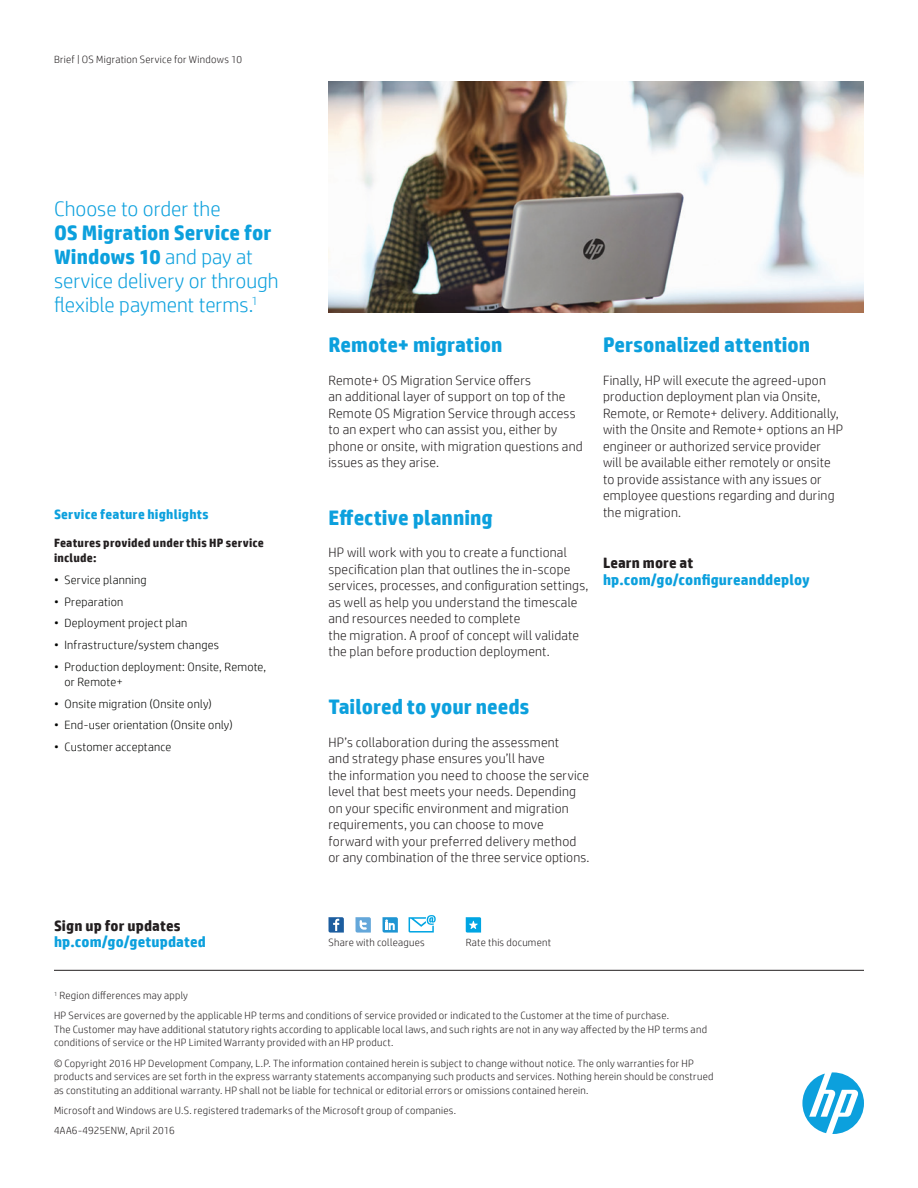
<style>
.page{position:relative;width:918px;height:1188px;background:#fff}
.page>*{position:absolute;margin:0;border:0;box-sizing:border-box;transform-origin:0 0}
.Sidebar_body{font:300 21px/24px "HP Simplified";color:#0ca0dd}
.Subhead_14_16_bold_b{font:700 21px "HP Simplified";color:#0ca0dd}
.Call_to_action_10_12{font:700 15px/16.5px "HP Simplified";letter-spacing:.01em;color:#0ca0dd}
.Body_last{font:300 13.5px/16.5px "HP Simplified";letter-spacing:.015em;color:#231f20}
.Sidebar_header_9_10{font:700 13.5px "HP Simplified";letter-spacing:.015em;color:#0ca0dd}
.t1{font:300 12px/15px "HP Simplified";letter-spacing:.02em;color:#040503}
.Sidebar_header{font:700 12px/15px "HP Simplified";letter-spacing:.02em;color:#231f20}
.Legal_7_9{font:300 10.5px/13.5px "HP Simplified";letter-spacing:.025em;color:#231f20}
.Title_descriptor{font:300 10.5px "HP Simplified";letter-spacing:.025em;color:#231f20}
.s1{font-weight:700}
.s2{color:#231f20}
</style>
<div class="page">
<svg style="left:466px;top:917px;width:15px;height:16px"></svg>
<svg style="left:329px;top:917px;width:15px;height:16px"></svg>
<svg style="left:356px;top:917px;width:15px;height:16px"></svg>
<svg style="left:383px;top:917px;width:15px;height:16px"></svg>
<svg style="left:409px;top:915px;width:27px;height:18px"></svg>
<svg style="left:802px;top:1072px;width:62px;height:62px"></svg>
<hr style="left:54px;top:970px;width:810px;height:1px;background:#231f20">
<img style="left:328px;top:81px;width:536px;height:232px">
<p class="Title_descriptor" style="left:54px;top:53px;width:190px">Brief | OS Migration Service for Windows 10</p>
<p class="Sidebar_body" style="left:54px;top:197px;width:226px">Choose to order the<br><span class="s1">OS Migration Service for<br>Windows 10</span> and pay at service delivery or through flexible payment terms.<sup>1</sup></p>
<p class="Sidebar_header_9_10" style="left:54px;top:506px;width:156px">Service feature highlights</p>
<p class="Sidebar_header" style="left:54px;top:535px;width:212px">Features provided under this HP service include:</p>
<p class="t1" style="left:54px;top:572px;width:94px">• Service planning</p>
<p class="t1" style="left:54px;top:594px;width:71px">• Preparation</p>
<p class="t1" style="left:54px;top:615px;width:135px">• Deployment project plan</p>
<p class="t1" style="left:54px;top:637px;width:167px">• Infrastructure/system changes</p>
<p class="t1" style="left:64px;top:659px;width:203px;text-indent:-10px">• Production deployment: Onsite, Remote, or Remote+</p>
<p class="t1" style="left:54px;top:696px;width:159px">• Onsite migration (Onsite only)</p>
<p class="t1" style="left:54px;top:717px;width:180px">• End-user orientation (Onsite only)</p>
<p class="t1" style="left:54px;top:739px;width:119px">• Customer acceptance</p>
<p class="Call_to_action_10_12" style="left:54px;top:917px;width:153px"><span class="s2">Sign up for updates </span>hp.com/go/getupdated</p>
<p class="Subhead_14_16_bold_b" style="left:328px;top:332px;width:176px">Remote+ migration</p>
<p class="Body_last" style="left:328px;top:371px;width:256px">Remote+ OS Migration Service offers<br>an additional layer of support on top of the Remote OS Migration Service through access to an expert who can assist you, either by phone or onsite, with migration questions and issues as they arise.</p>
<p class="Subhead_14_16_bold_b" style="left:328px;top:505px;width:166px">Effective planning</p>
<p class="Body_last" style="left:328px;top:544px;width:261px">HP will work with you to create a functional specification plan that outlines the in-scope services, processes, and configuration settings, as well as help you understand the timescale and resources needed to complete<br>the migration. A proof of concept will validate the plan before production deployment.</p>
<p class="Subhead_14_16_bold_b" style="left:603px;top:332px;width:209px">Personalized attention</p>
<p class="Body_last" style="left:603px;top:371px;width:242px">Finally, HP will execute the agreed-upon production deployment plan via Onsite, Remote, or Remote+ delivery. Additionally, with the Onsite and Remote+ options an HP engineer or authorized service provider will be available either remotely or onsite to provide assistance with any issues or employee questions regarding and during the migration.</p>
<p class="Call_to_action_10_12" style="left:603px;top:555px;width:208px"><span class="s2">Learn more at </span>hp.com/go/configureanddeploy</p>
<p class="Subhead_14_16_bold_b" style="left:328px;top:695px;width:202px">Tailored to your needs</p>
<p class="Body_last" style="left:328px;top:734px;width:262px">HP’s collaboration during the assessment<br>and strategy phase ensures you’ll have<br>the information you need to choose the service level that best meets your needs. Depending on your specific environment and migration requirements, you can choose to move forward with your preferred delivery method or any combination of the three service options.</p>
<p class="Legal_7_9" style="left:328px;top:935px;width:98px">Share with colleagues</p>
<p class="Legal_7_9" style="left:466px;top:935px;width:87px">Rate this document</p>
<p class="Legal_7_9" style="left:54px;top:988px;width:136px"><sup>1</sup> Region differences may apply</p>
<p class="Legal_7_9" style="left:54px;top:1009px;width:655px">HP Services are governed by the applicable HP terms and conditions of service provided or indicated to the Customer at the time of purchase.<br>The Customer may have additional statutory rights according to applicable local laws, and such rights are not in any way affected by the HP terms and conditions of service or the HP Limited Warranty provided with an HP product.</p>
<p class="Legal_7_9" style="left:54px;top:1056px;width:661px">© Copyright 2016 HP Development Company, L.P. The information contained herein is subject to change without notice. The only warranties for HP products and services are set forth in the express warranty statements accompanying such products and services. Nothing herein should be construed as constituting an additional warranty. HP shall not be liable for technical or editorial errors or omissions contained herein.</p>
<p class="Legal_7_9" style="left:54px;top:1103px;width:404px">Microsoft and Windows are U.S. registered trademarks of the Microsoft group of companies.</p>
<p class="Legal_7_9" style="left:54px;top:1123px;width:122px">4AA6-4925ENW, April 2016</p>
</div>
